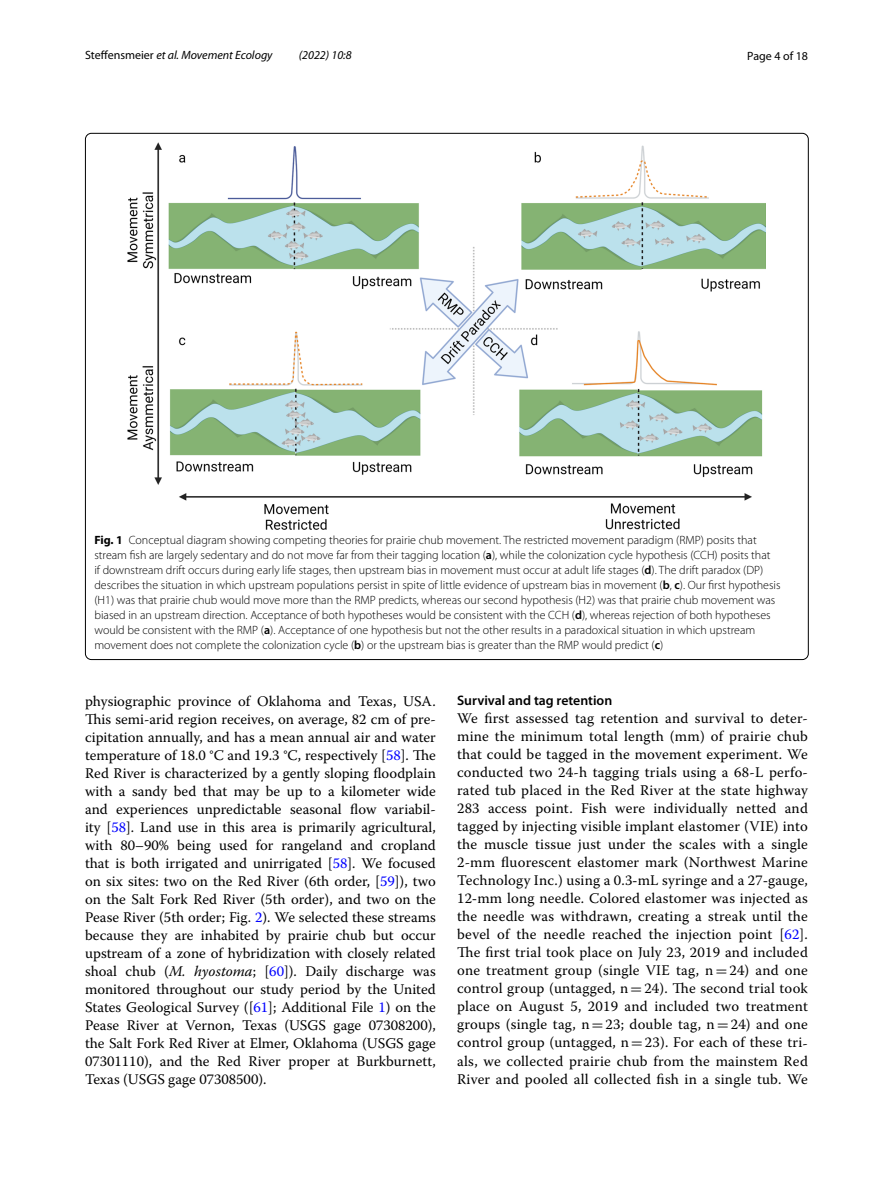
<style>
.page{position:relative;width:893px;height:1187px;background:#fff}
.page>*{position:absolute;margin:0;border:0;box-sizing:border-box;transform-origin:0 0}
.t1{font:14.7px/18px "Warnock Pro";letter-spacing:.01em;color:#000;text-align:justify}
.t2{font:600 13.8px "Myriad Pro";color:#000}
.t3{font:300 12px/15px "Myriad Pro";color:#000}
.t4{font:italic 12px "Myriad Pro";color:#000}
.t5{font:12px "Myriad Pro";color:#000}
.s1{font-style:normal}
.s2{font-weight:700}
.s3{font-weight:600}
.s4{color:#00f}
.s5{font-style:italic}
.s6{font-family:"STIX Math"}
.s7{font-family:"MTSY"}
</style>
<div class="page">
<img style="left:128px;top:142px;width:638px;height:387px">
<p class="t4" style="left:85px;top:48px;width:189px"><span class="s1">Steffensmeier</span> et al. Movement Ecology</p>
<p class="t4" style="left:299px;top:48px;width:54px">(2022) 10:8</p>
<p class="t5" style="left:747px;top:48px;width:62px">Page 4 of 18</p>
<p class="t3" style="left:94px;top:533px;width:688px"><span class="s2">Fig. 1</span> Conceptual diagram showing competing theories for prairie chub movement. The restricted movement paradigm (RMP) posits that stream fish are largely sedentary and do not move far from their tagging location (<span class="s3">a</span>), while the colonization cycle hypothesis (CCH) posits that<br>if downstream drift occurs during early life stages, then upstream bias in movement must occur at adult life stages (<span class="s3">d</span>). The drift paradox (DP) describes the situation in which upstream populations persist in spite of little evidence of upstream bias in movement (<span class="s3">b</span>, <span class="s3">c</span>). Our first hypothesis (H1) was that prairie chub would move more than the RMP predicts, whereas our second hypothesis (H2) was that prairie chub movement was biased in an upstream direction. Acceptance of both hypotheses would be consistent with the CCH (<span class="s3">d</span>), whereas rejection of both hypotheses would be consistent with the RMP (<span class="s3">a</span>). Acceptance of one hypothesis but not the other results in a paradoxical situation in which upstream movement does not complete the colonization cycle (<span class="s3">b</span>) or the upstream bias is greater than the RMP would predict (<span class="s3">c</span>)</p>
<p class="t1" style="left:85px;top:691px;width:352px">physiographic province of Oklahoma and Texas, USA.<br>This semi-arid region receives, on average, 82 cm of pre&shy;cipitation annually, and has a mean annual air and water temperature of 18.0 °C and 19.3 °C, respectively [<span class="s4">58</span>]. The Red River is characterized by a gently sloping floodplain with a sandy bed that may be up to a kilometer wide and experiences unpredictable seasonal flow variabil&shy;ity [<span class="s4">58</span>]. Land use in this area is primarily agricultural, with 80–90% being used for rangeland and cropland that is both irrigated and unirrigated [<span class="s4">58</span>]. We focused on six sites: two on the Red River (6th order, [<span class="s4">59</span>]), two on the Salt Fork Red River (5th order), and two on the Pease River (5th order; Fig. <span class="s4">2</span>). We selected these streams because they are inhabited by prairie chub but occur upstream of a zone of hybridization with closely related shoal chub (<span class="s5">M. hyostoma</span>; [<span class="s4">60</span>]). Daily discharge was monitored throughout our study period by the United States Geological Survey ([<span class="s4">61</span>]; Additional File <span class="s4">1</span>) on the Pease River at Vernon, Texas (USGS gage 07308200), the Salt Fork Red River at Elmer, Oklahoma (USGS gage 07301110), and the Red River proper at Burkburnett, Texas (USGS gage 07308500).</p>
<p class="t2" style="left:457px;top:691px;width:157px">Survival and tag retention</p>
<p class="t1" style="left:457px;top:709px;width:352px">We first assessed tag retention and survival to deter&shy;mine the minimum total length (mm) of prairie chub that could be tagged in the movement experiment. We conducted two 24-h tagging trials using a 68-L perfo&shy;rated tub placed in the Red River at the state highway 283 access point. Fish were individually netted and tagged by injecting visible implant elastomer (VIE) into the muscle tissue just under the scales with a single 2-mm fluorescent elastomer mark (Northwest Marine Technology Inc.) using a 0.3<span class="s6">‐</span>mL syringe and a 27<span class="s6">‐</span>gauge, 12<span class="s6">‐</span>mm long needle. Colored elastomer was injected as the needle was withdrawn, creating a streak until the bevel of the needle reached the injection point [<span class="s4">62</span>].<br>The first trial took place on July 23, 2019 and included one treatment group (single VIE tag, n<span class="s7">=</span>24) and one control group (untagged, n<span class="s7">=</span>24). The second trial took place on August 5, 2019 and included two treatment groups (single tag, n<span class="s7">=</span>23; double tag, n<span class="s7">=</span>24) and one control group (untagged, n<span class="s7">=</span>23). For each of these tri&shy;als, we collected prairie chub from the mainstem Red River and pooled all collected fish in a single tub. We</p>
</div>
